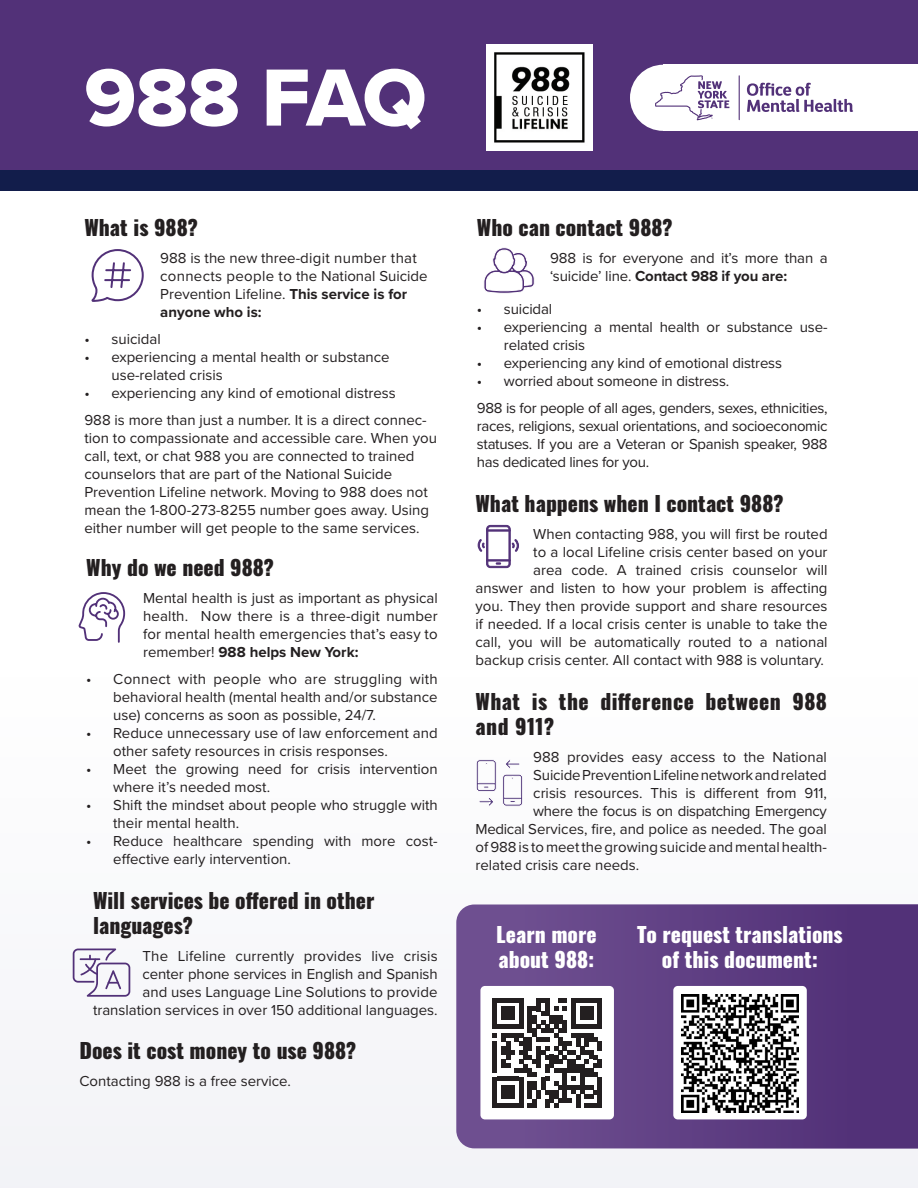
<style>
.page{position:relative;width:918px;height:1188px;background:#fff}
.page>*{position:absolute;margin:0;border:0;box-sizing:border-box;transform-origin:0 0}
.t1{font:84px "Proxima Nova Extrabld";letter-spacing:-.015em;color:#fff}
.t2{font:800 21px/25.2px "Oswald";color:#231f20}
.t3{font:800 21px/25.2px "Oswald";color:#fff}
.t4{font:800 21px/25.2px "Oswald";letter-spacing:.02em;color:#231f20}
.t5{font:15px/18px "Proxima Nova";color:#231f20}
.t6{font:15px/27px "Proxima Nova";letter-spacing:-.02em;color:#231f20}
.s1{font-weight:700}
</style>
<div class="page">
<div style="left:0;top:590px;width:918px;height:598px;background:#fbfbfc"></div>
<div style="left:0;top:0;width:918px;height:187px;background:#523178"></div>
<img style="left:487px;top:45px;width:105px;height:106px">
<div style="left:663px;top:65px;width:255px;height:66px;background:#fff"></div>
<div style="left:630px;top:65px;width:66px;height:66px;background:#fff;border-radius:50%"></div>
<hr style="left:739px;top:76px;width:1px;height:44px;background:#523178">
<svg style="left:747px;top:83px;width:106px;height:29px"></svg>
<svg style="left:655px;top:75px;width:74px;height:45px"></svg>
<svg style="left:91px;top:249px;width:53px;height:53px"></svg>
<svg style="left:78px;top:592px;width:48px;height:51px"></svg>
<svg style="left:73px;top:948px;width:57px;height:49px"></svg>
<svg style="left:484px;top:247px;width:51px;height:47px"></svg>
<svg style="left:478px;top:525px;width:41px;height:43px"></svg>
<svg style="left:456px;top:904px;width:462px;height:244px;background:#5f3f83"></svg>
<svg style="left:476px;top:760px;width:47px;height:46px"></svg>
<div style="left:0;top:170px;width:918px;height:21px;background:#121d4b"></div>
<div style="left:480px;top:986px;width:134px;height:133px;background:#fff;border-radius:4px"></div>
<svg style="left:493px;top:998px;width:109px;height:109px"></svg>
<div style="left:673px;top:986px;width:134px;height:133px;background:#fff;border-radius:4px"></div>
<img style="left:681px;top:994px;width:118px;height:118px">
<h1 class="t1" style="left:84px;top:35px;width:344px">988 FAQ</h1>
<p class="t2" style="left:84px;top:216px;width:115px">What is 988?</p>
<p class="t5" style="left:160px;top:248px;width:269px">988 is the new three-digit number that connects people to the National Suicide Prevention Lifeline. <span class="s1">This service is for anyone who is:</span></p>
<p class="t5" style="left:84px;top:329px;width:78px">• suicidal</p>
<p class="t5" style="left:111px;top:347px;width:280px;text-indent:-27px">• experiencing a mental health or substance use-related crisis</p>
<p class="t5" style="left:84px;top:379px;width:344px;line-height:27px">• experiencing any kind of emotional distress<br>988 is more than just a number. It is a direct connec-</p>
<p class="t5" style="left:84px;top:428px;width:354px">tion to compassionate and accessible care. When you call, text, or chat 988 you are connected to trained counselors that are part of the National Suicide Prevention Lifeline network. Moving to 988 does not mean the 1-800-273-8255 number goes away. Using either number will get people to the same services.</p>
<p class="t2" style="left:86px;top:556px;width:189px">Why do we need 988?</p>
<p class="t5" style="left:143px;top:588px;width:296px;text-align:justify">Mental health is just as important as physical health. Now there is a three-digit number for mental health emergencies that’s easy to remember! <span class="s1">988 helps New York:</span></p>
<p class="t5" style="left:113px;top:669px;width:326px;text-align:justify;text-indent:-27px">• Connect with people who are struggling with behavioral health (mental health and/or substance use) concerns as soon as possible, 24/7.</p>
<p class="t5" style="left:113px;top:723px;width:326px;text-indent:-27px">• Reduce unnecessary use of law enforcement and other safety resources in crisis responses.</p>
<p class="t5" style="left:113px;top:759px;width:326px;text-indent:-27px">• Meet the growing need for crisis intervention where it’s needed most.</p>
<p class="t5" style="left:113px;top:795px;width:326px;text-indent:-27px">• Shift the mindset about people who struggle with their mental health.</p>
<p class="t5" style="left:113px;top:831px;width:326px;text-indent:-27px">• Reduce healthcare spending with more cost&shy;effective early intervention.</p>
<p class="t2" style="left:93px;top:889px;width:283px">Will services be offered in other languages?</p>
<p class="t5" style="left:93px;top:946px;width:346px;text-align:right">The Lifeline currently provides live crisis<br>center phone services in English and Spanish<br>and uses Language Line Solutions to provide translation services in over 150 additional languages.</p>
<p class="t2" style="left:79px;top:1039px;width:278px">Does it cost money to use 988?</p>
<p class="t5" style="left:79px;top:1071px;width:213px">Contacting 988 is a free service.</p>
<p class="t2" style="left:477px;top:216px;width:197px">Who can contact 988?</p>
<p class="t5" style="left:550px;top:248px;width:279px">988 is for everyone and it’s more than a ‘suicide’ line. <span class="s1">Contact 988 if you are:</span></p>
<p class="t5" style="left:477px;top:299px;width:77px">• suicidal</p>
<p class="t5" style="left:504px;top:317px;width:325px;text-indent:-27px">• experiencing a mental health or substance use&shy;related crisis</p>
<p class="t5" style="left:477px;top:353px;width:307px">• experiencing any kind of emotional distress</p>
<p class="t6" style="left:477px;top:367px;width:352px">• worried about someone in distress.<br>988 is for people of all ages, genders, sexes, ethnicities,</p>
<p class="t5" style="left:477px;top:416px;width:352px;text-align:justify">races, religions, sexual orientations, and socioeconomic statuses. If you are a Veteran or Spanish speaker, 988 has dedicated lines for you.</p>
<p class="t2" style="left:476px;top:492px;width:310px">What happens when I contact 988?</p>
<p class="t5" style="left:476px;top:524px;width:354px;text-align:right">When contacting 988, you will first be routed<br>to a local Lifeline crisis center based on your<br>area code. A trained crisis counselor will<br>answer and listen to how your problem is affecting you. They then provide support and share resources if needed. If a local crisis center is unable to take the call, you will be automatically routed to a national backup crisis center. All contact with 988 is voluntary.</p>
<p class="t4" style="left:476px;top:690px;width:353px">What is the difference between 988 and 911?</p>
<p class="t5" style="left:533px;top:748px;width:295px">988 provides easy access to the National</p>
<p class="t5" style="left:533px;top:766px;width:295px">Suicide Prevention Lifeline network and related</p>
<p class="t5" style="left:533px;top:784px;width:295px">crisis resources. This is different from 911,</p>
<p class="t6" style="left:533px;top:797px;width:295px">where the focus is on dispatching Emergency</p>
<p class="t5" style="left:476px;top:820px;width:353px">Medical Services, fire, and police as needed. The goal</p>
<p class="t5" style="left:476px;top:838px;width:353px">of 988 is to meet the growing suicide and mental health-</p>
<p class="t5" style="left:476px;top:856px;width:165px">related crisis care needs.</p>
<p class="t3" style="left:496px;top:923px;width:102px">Learn more about 988:</p>
<p class="t3" style="left:637px;top:923px;width:207px;text-align:center">To request translations of this document:</p>
</div>
